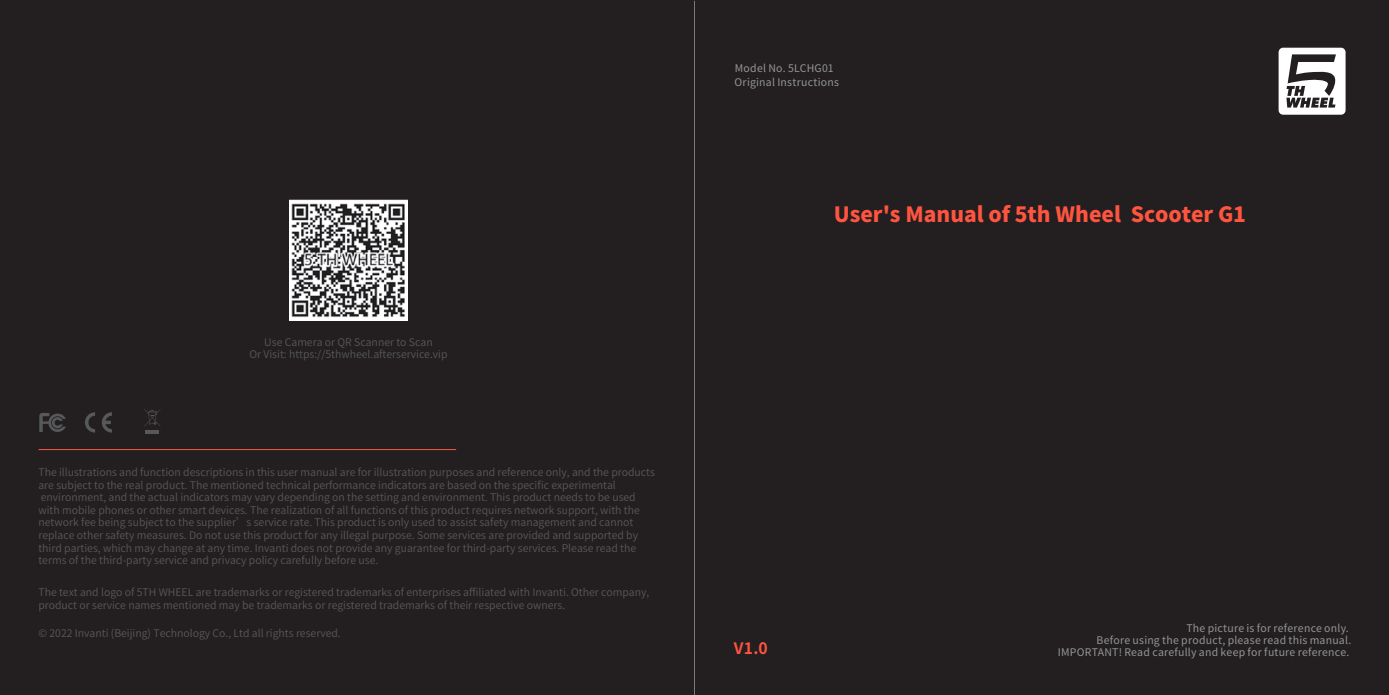
<style>
.page{position:relative;width:1389px;height:695px;background:#fff}
.page>*{position:absolute;margin:0;border:0;box-sizing:border-box;transform-origin:0 0}
.t1{font:800 21px "Source Han Sans CN";color:#ff543f}
.t2{font:700 15.75px "Source Han Sans CN";color:#ff543f}
.t3{font:10.5px/12.6px "Source Han Sans CN";color:#57585a}
.t4{font:10.5px/12.6px "Source Han Sans CN";letter-spacing:.02em;color:#939598;text-align:right}
</style>
<div class="page">
<div style="left:0;top:0;width:1389px;height:694px;background:#231f20"></div>
<hr style="left:694px;top:1px;width:1px;height:693px;background:#76787e">
<hr style="left:38px;top:449px;width:418px;height:1px;background:#ff543f">
<svg style="left:1279px;top:48px;width:67px;height:67px"></svg>
<svg style="left:144px;top:409px;width:16px;height:24px"></svg>
<svg style="left:102px;top:412px;width:10px;height:20px"></svg>
<svg style="left:85px;top:412px;width:10px;height:20px"></svg>
<svg style="left:39px;top:413px;width:27px;height:19px"></svg>
<img style="left:290px;top:200px;width:117px;height:120px">
<p class="t3" style="left:249px;top:335px;width:200px;text-align:center">Use Camera or QR Scanner to Scan<br>Or Visit: https://5thwheel.afterservice.vip</p>
<p class="t3" style="left:38px;top:466px;width:618px">The illustrations and function descriptions in this user manual are for illustration purposes and reference only, and the products are subject to the real product. The mentioned technical performance indicators are based on the specific experimental environment, and the actual indicators may vary depending on the setting and environment. This product needs to be used with mobile phones or other smart devices. The realization of all functions of this product requires network support, with the network fee being subject to the supplier’s service rate. This product is only used to assist safety management and cannot replace other safety measures. Do not use this product for any illegal purpose. Some services are provided and supported by third parties, which may change at any time. Invanti does not provide any guarantee for third-party services. Please read the terms of the third-party service and privacy policy carefully before use.</p>
<p class="t3" style="left:38px;top:586px;width:612px">The text and logo of 5TH WHEEL are trademarks or registered trademarks of enterprises affiliated with Invanti. Other company, product or service names mentioned may be trademarks or registered trademarks of their respective owners.</p>
<p class="t3" style="left:38px;top:627px;width:304px">© 2022 Invanti (Beijing) Technology Co., Ltd all rights reserved.</p>
<p class="t4" style="left:735px;top:62px;width:106px;line-height:13.7px;text-align:left">Model No. 5LCHG01<br>Original Instructions</p>
<h1 class="t1" style="left:834px;top:202px;width:413px">User's Manual of 5th Wheel Scooter G1</h1>
<p class="t4" style="left:1097px;top:621px;width:256px">The picture is for reference only.<br>Before using the product, please read this manual.</p>
<h2 class="t2" style="left:734px;top:639px;width:35px">V1.0</h2>
<p class="t4" style="left:1058px;top:646px;width:293px">IMPORTANT! Read carefully and keep for future reference.</p>
</div>
